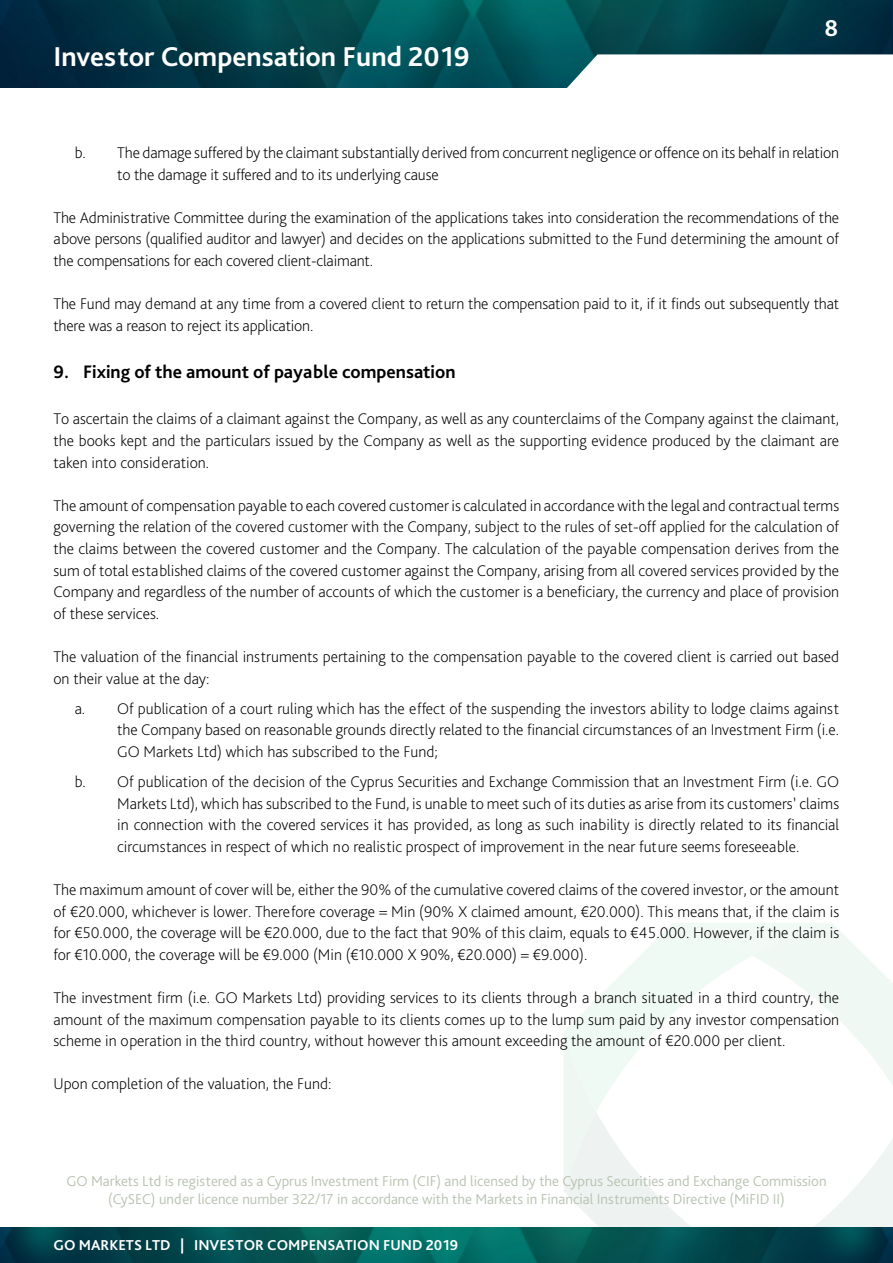
<style>
.page{position:relative;width:893px;height:1263px;background:#fff}
.page>*{position:absolute;margin:0;border:0;box-sizing:border-box;transform-origin:0 0}
.t1{font:700 28.5px "Bliss Pro";color:#fff}
.t2{font:700 24px "Bliss Pro";color:#fff}
.t3{font:700 18.9px "Bliss Pro";color:#000}
.t4{font:200 16.2px/21.6px "Bliss Pro";color:#000;text-align:justify}
.t5{font:300 15px/18px "Bliss Pro";color:#b8c3b1;text-align:center}
.t6{font:700 15px "Bliss Pro";color:#fff}
</style>
<div class="page">
<svg style="left:564px;top:923px;width:329px;height:304px"></svg>
<img style="left:0;top:1227px;width:893px;height:36px">
<img style="left:0;top:0;width:893px;height:88px">
<svg style="left:566px;top:54px;width:327px;height:34px"></svg>
<h1 class="t1" style="left:53px;top:39px;width:418px">Investor Compensation Fund 2019</h1>
<h2 class="t2" style="left:825px;top:13px;width:15px">8</h2>
<p class="t4" style="left:117px;top:141px;width:723px;text-indent:-43px">b. The damage suffered by the claimant substantially derived from concurrent negligence or offence on its behalf in relation to the damage it suffered and to its underlying cause</p>
<p class="t4" style="left:53px;top:206px;width:787px">The Administrative Committee during the examination of the applications takes into consideration the recommendations of the above persons (qualified auditor and lawyer) and decides on the applications submitted to the Fund determining the amount of the compensations for each covered client-claimant.</p>
<p class="t4" style="left:53px;top:293px;width:787px">The Fund may demand at any time from a covered client to return the compensation paid to it, if it finds out subsequently that there was a reason to reject its application.</p>
<p class="t3" style="left:53px;top:360px;width:404px">9. Fixing of the amount of payable compensation</p>
<p class="t4" style="left:53px;top:408px;width:787px">To ascertain the claims of a claimant against the Company, as well as any counterclaims of the Company against the claimant, the books kept and the particulars issued by the Company as well as the supporting evidence produced by the claimant are taken into consideration.</p>
<p class="t4" style="left:53px;top:494px;width:787px">The amount of compensation payable to each covered customer is calculated in accordance with the legal and contractual terms governing the relation of the covered customer with the Company, subject to the rules of set-off applied for the calculation of the claims between the covered customer and the Company. The calculation of the payable compensation derives from the sum of total established claims of the covered customer against the Company, arising from all covered services provided by the Company and regardless of the number of accounts of which the customer is a beneficiary, the currency and place of provision of these services.</p>
<p class="t4" style="left:53px;top:645px;width:787px">The valuation of the financial instruments pertaining to the compensation payable to the covered client is carried out based on their value at the day:</p>
<p class="t4" style="left:117px;top:697px;width:723px;text-indent:-43px">a. Of publication of a court ruling which has the effect of the suspending the investors ability to lodge claims against the Company based on reasonable grounds directly related to the financial circumstances of an Investment Firm (i.e.<br>GO Markets Ltd) which has subscribed to the Fund;</p>
<p class="t4" style="left:117px;top:770px;width:723px;text-indent:-43px">b. Of publication of the decision of the Cyprus Securities and Exchange Commission that an Investment Firm (i.e. GO Markets Ltd), which has subscribed to the Fund, is unable to meet such of its duties as arise from its customers’ claims in connection with the covered services it has provided, as long as such inability is directly related to its financial circumstances in respect of which no realistic prospect of improvement in the near future seems foreseeable.</p>
<p class="t4" style="left:53px;top:878px;width:787px">The maximum amount of cover will be, either the 90% of the cumulative covered claims of the covered investor, or the amount of €20.000, whichever is lower. Therefore coverage = Min (90% Χ claimed amount, €20.000). This means that, if the claim is for €50.000, the coverage will be €20.000, due to the fact that 90% of this claim, equals to €45.000. However, if the claim is for €10.000, the coverage will be €9.000 (Min (€10.000 Χ 90%, €20.000) = €9.000).</p>
<p class="t4" style="left:53px;top:986px;width:787px">The investment firm (i.e. GO Markets Ltd) providing services to its clients through a branch situated in a third country, the amount of the maximum compensation payable to its clients comes up to the lump sum paid by any investor compensation scheme in operation in the third country, without however this amount exceeding the amount of €20.000 per client.</p>
<p class="t4" style="left:53px;top:1073px;width:280px">Upon completion of the valuation, the Fund:</p>
<p class="t5" style="left:66px;top:1172px;width:762px">GO Markets Ltd is registered as a Cyprus Investment Firm (CIF) and licensed by the Cyprus Securities and Exchange Commission (CySEC) under licence number 322/17 in accordance with the Markets in Financial Instruments Directive (MiFID II)</p>
<p class="t6" style="left:53px;top:1235px;width:406px">GO MARKETS LTD | INVESTOR COMPENSATION FUND 2019</p>
</div>
